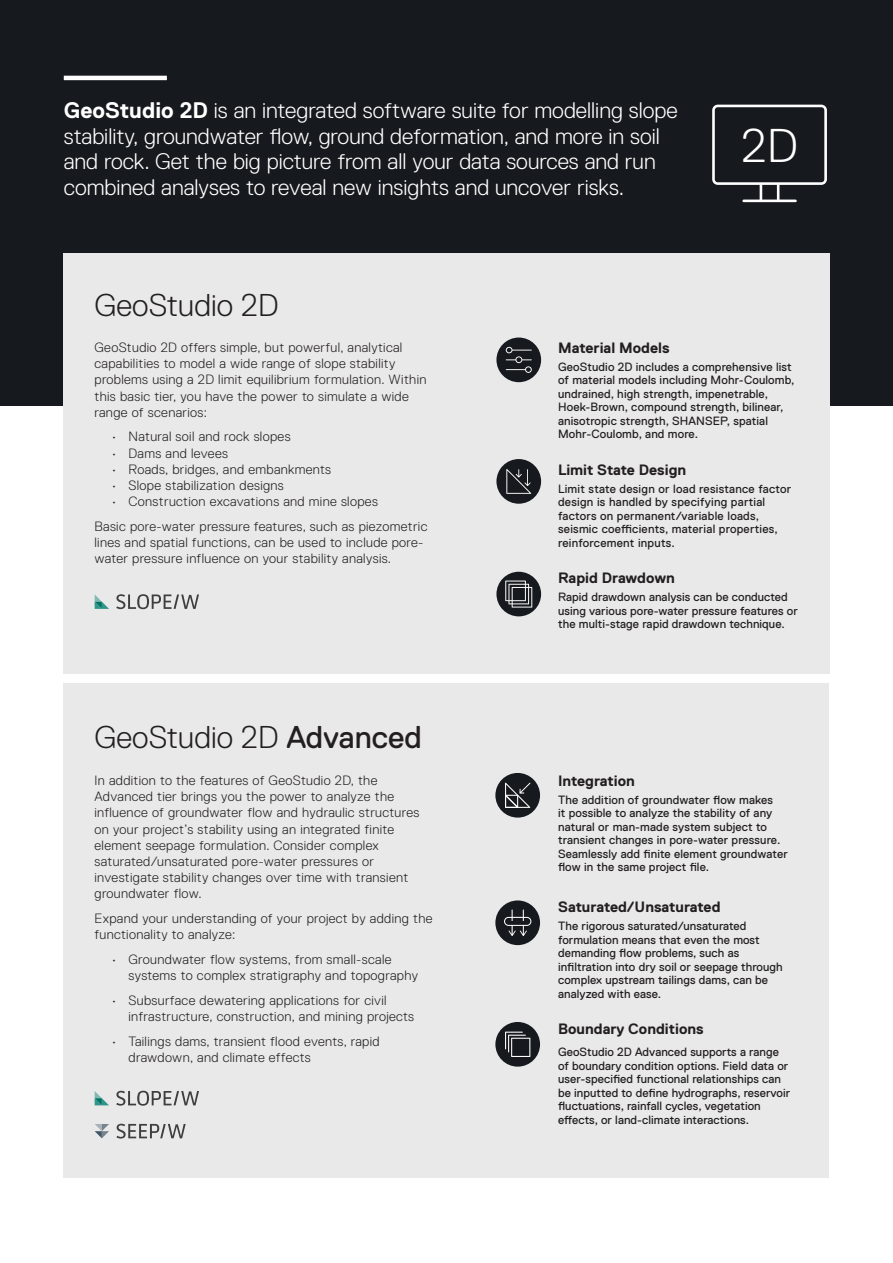
<style>
.page{position:relative;width:893px;height:1263px;background:#fff}
.page>*{position:absolute;margin:0;border:0;box-sizing:border-box;transform-origin:0 0}
.t1{font:300 47.25px "Replica Pro";color:#fff}
.t2{font:300 31.5px "Replica Pro";color:#231f20}
.t3{font:300 22.5px/25.5px "Replica Pro";color:#fff}
.t4{font:700 15px "Replica Pro";color:#231f20}
.t5{font:300 13.5px/16.2px "Replica Pro";letter-spacing:.025em;color:#231f20}
.t6{font:12px/13.5px "Replica Pro";letter-spacing:.005em;color:#231f20}
.s1{font-weight:700}
.s2{font-weight:400}
</style>
<div class="page">
<div style="left:0;top:0;width:893px;height:405px;background:#16191d"></div>
<div style="left:64px;top:253px;width:766px;height:420px;background:#e9e9ea"></div>
<div style="left:64px;top:683px;width:765px;height:495px;background:#e9e9ea"></div>
<hr style="left:64px;top:76px;width:103px;height:4px;background:#fff">
<svg style="left:95px;top:595px;width:14px;height:14px"></svg>
<svg style="left:116px;top:594px;width:83px;height:15px"></svg>
<svg style="left:95px;top:1124px;width:14px;height:14px"></svg>
<svg style="left:116px;top:1124px;width:70px;height:14px"></svg>
<svg style="left:95px;top:1091px;width:14px;height:14px"></svg>
<svg style="left:116px;top:1091px;width:83px;height:15px"></svg>
<div style="left:496px;top:572px;width:45px;height:44px;background:#16191d;border-radius:50%"></div>
<svg style="left:505px;top:580px;width:27px;height:28px"></svg>
<div style="left:496px;top:459px;width:45px;height:45px;background:#16191d;border-radius:50%"></div>
<svg style="left:506px;top:469px;width:25px;height:25px"></svg>
<div style="left:496px;top:338px;width:45px;height:44px;background:#16191d;border-radius:50%"></div>
<svg style="left:506px;top:347px;width:26px;height:26px"></svg>
<div style="left:495px;top:773px;width:45px;height:45px;background:#16191d;border-radius:50%"></div>
<svg style="left:505px;top:783px;width:25px;height:25px"></svg>
<div style="left:495px;top:900px;width:45px;height:45px;background:#16191d;border-radius:50%"></div>
<svg style="left:504px;top:909px;width:27px;height:27px"></svg>
<div style="left:495px;top:1022px;width:45px;height:45px;background:#16191d;border-radius:50%"></div>
<svg style="left:505px;top:1032px;width:25px;height:25px"></svg>
<svg style="left:712px;top:105px;width:115px;height:97px"></svg>
<p class="t3" style="left:64px;top:98px;width:615px"><span class="s1">GeoStudio 2D</span> is an integrated software suite for modelling slope stability, groundwater flow, ground deformation, and more in soil and rock. Get the big picture from all your data sources and run combined analyses to reveal new insights and uncover risks.</p>
<h2 class="t2" style="left:94px;top:287px;width:185px">GeoStudio 2D</h2>
<h1 class="t1" style="left:742px;top:119px;width:58px">2D</h1>
<p class="t5" style="left:94px;top:339px;width:333px">GeoStudio 2D offers simple, but powerful, analytical capabilities to model a wide range of slope stability problems using a 2D limit equilibrium formulation. Within this basic tier, you have the power to simulate a wide range of scenarios:</p>
<p class="t5" style="left:112px;top:429px;width:181px">• Natural soil and rock slopes</p>
<p class="t5" style="left:112px;top:445px;width:118px">• Dams and levees</p>
<p class="t5" style="left:112px;top:461px;width:221px">• Roads, bridges, and embankments</p>
<p class="t5" style="left:112px;top:477px;width:174px">• Slope stabilization designs</p>
<p class="t5" style="left:94px;top:489px;width:334px;line-height:24.8px;text-indent:17px">• Construction excavations and mine slopes<br>Basic pore-water pressure features, such as piezometric</p>
<p class="t5" style="left:94px;top:534px;width:330px">lines and spatial functions, can be used to include pore&shy;water pressure influence on your stability analysis.</p>
<h2 class="t2" style="left:94px;top:719px;width:329px">GeoStudio 2D <span class="s2">Advanced</span></h2>
<p class="t5" style="left:94px;top:772px;width:326px">In addition to the features of GeoStudio 2D, the Advanced tier brings you the power to analyze the influence of groundwater flow and hydraulic structures on your project’s stability using an integrated finite element seepage formulation. Consider complex saturated/unsaturated pore-water pressures or investigate stability changes over time with transient groundwater flow.</p>
<p class="t5" style="left:94px;top:910px;width:340px">Expand your understanding of your project by adding the functionality to analyze:</p>
<p class="t5" style="left:129px;top:951px;width:291px;text-indent:-17px">• Groundwater flow systems, from small-scale systems to complex stratigraphy and topography</p>
<p class="t5" style="left:129px;top:992px;width:287px;text-indent:-17px">• Subsurface dewatering applications for civil infrastructure, construction, and mining projects</p>
<p class="t5" style="left:129px;top:1033px;width:253px;text-indent:-17px">• Tailings dams, transient flood events, rapid drawdown, and climate effects</p>
<p class="t4" style="left:558px;top:340px;width:113px">Material Models</p>
<p class="t6" style="left:558px;top:360px;width:238px">GeoStudio 2D includes a comprehensive list of material models including Mohr-Coulomb, undrained, high strength, impenetrable, Hoek-Brown, compound strength, bilinear, anisotropic strength, SHANSEP, spatial Mohr-Coulomb, and more.</p>
<p class="t4" style="left:558px;top:461px;width:130px">Limit State Design</p>
<p class="t6" style="left:558px;top:482px;width:235px">Limit state design or load resistance factor design is handled by specifying partial factors on permanent/variable loads, seismic coefficients, material properties, reinforcement inputs.</p>
<p class="t4" style="left:558px;top:570px;width:118px">Rapid Drawdown</p>
<p class="t6" style="left:558px;top:590px;width:241px">Rapid drawdown analysis can be conducted using various pore-water pressure features or the multi-stage rapid drawdown technique.</p>
<p class="t4" style="left:558px;top:773px;width:78px">Integration</p>
<p class="t6" style="left:558px;top:793px;width:231px">The addition of groundwater flow makes<br>it possible to analyze the stability of any natural or man-made system subject to transient changes in pore-water pressure.<br>Seamlessly add finite element groundwater flow in the same project file.</p>
<p class="t4" style="left:558px;top:899px;width:164px">Saturated/Unsaturated</p>
<p class="t6" style="left:558px;top:919px;width:226px">The rigorous saturated/unsaturated formulation means that even the most demanding flow problems, such as infiltration into dry soil or seepage through complex upstream tailings dams, can be analyzed with ease.</p>
<p class="t4" style="left:558px;top:1021px;width:147px">Boundary Conditions</p>
<p class="t6" style="left:558px;top:1045px;width:234px">GeoStudio 2D Advanced supports a range of boundary condition options. Field data or user-specified functional relationships can be inputted to define hydrographs, reservoir fluctuations, rainfall cycles, vegetation effects, or land-climate interactions.</p>
</div>
